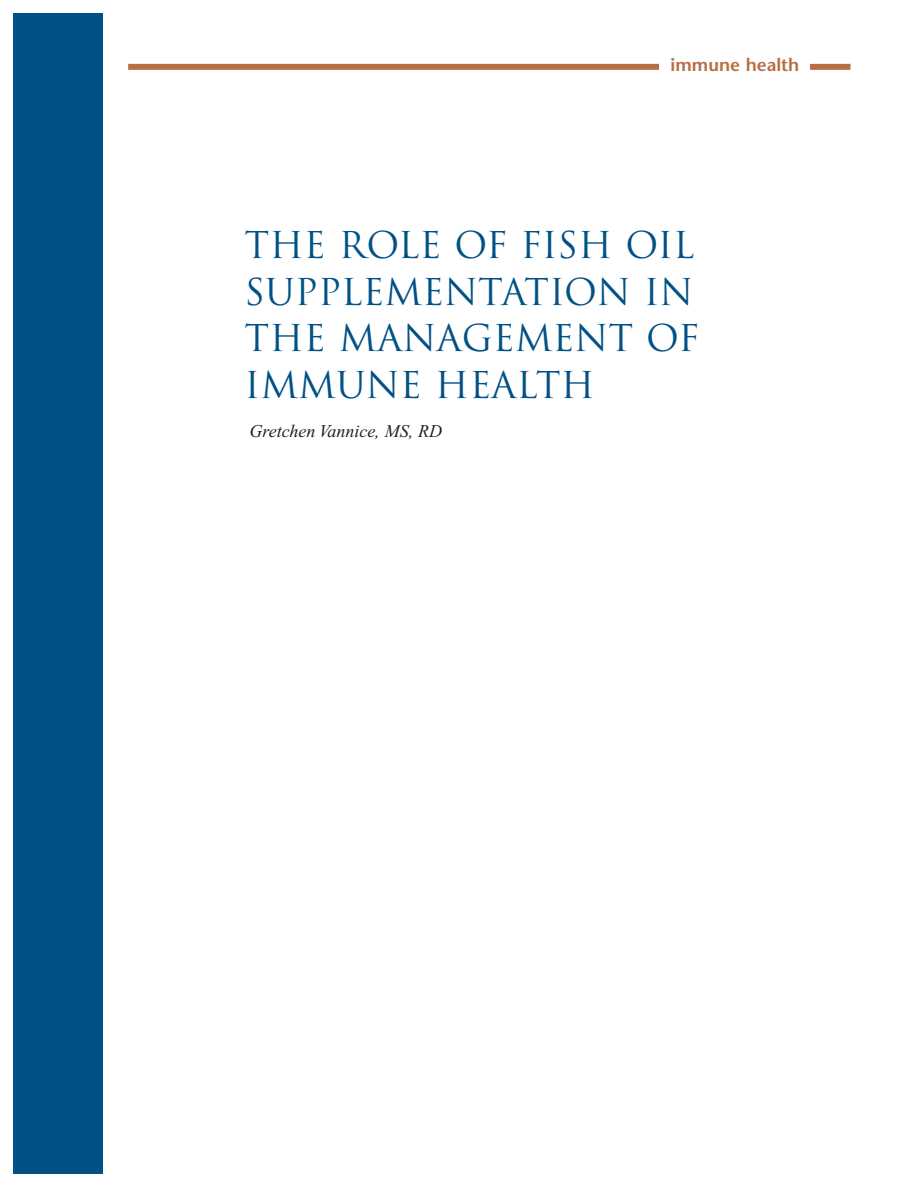
<style>
.page{position:relative;width:918px;height:1188px;background:#fff}
.page>*{position:absolute;margin:0;border:0;box-sizing:border-box;transform-origin:0 0}
.t1{font:36px/46.5px "Trajan";color:#015186}
.t2{font:italic 18px "Times New Roman";color:#231f20}
.t3{font:600 18px "Stone Sans";color:#b76e41}
</style>
<div class="page">
<div style="left:14px;top:14px;width:89px;height:1160px;background:#015186"></div>
<div style="left:128px;top:64px;width:722px;height:6px;background:#b76e41"></div>
<div style="left:660px;top:56px;width:150px;height:25px;background:#fff"></div>
<p class="t3" style="left:671px;top:58px;width:130px">immune health</p>
<p class="t1" style="left:244px;top:222px;width:457px">THE ROLE OF FISH OIL<br>SUPPLEMENTATION IN<br>THE MANAGEMENT OF<br>IMMUNE HEALTH</p>
<p class="t2" style="left:249px;top:425px;width:194px">Gretchen Vannice, MS, RD</p>
</div>
